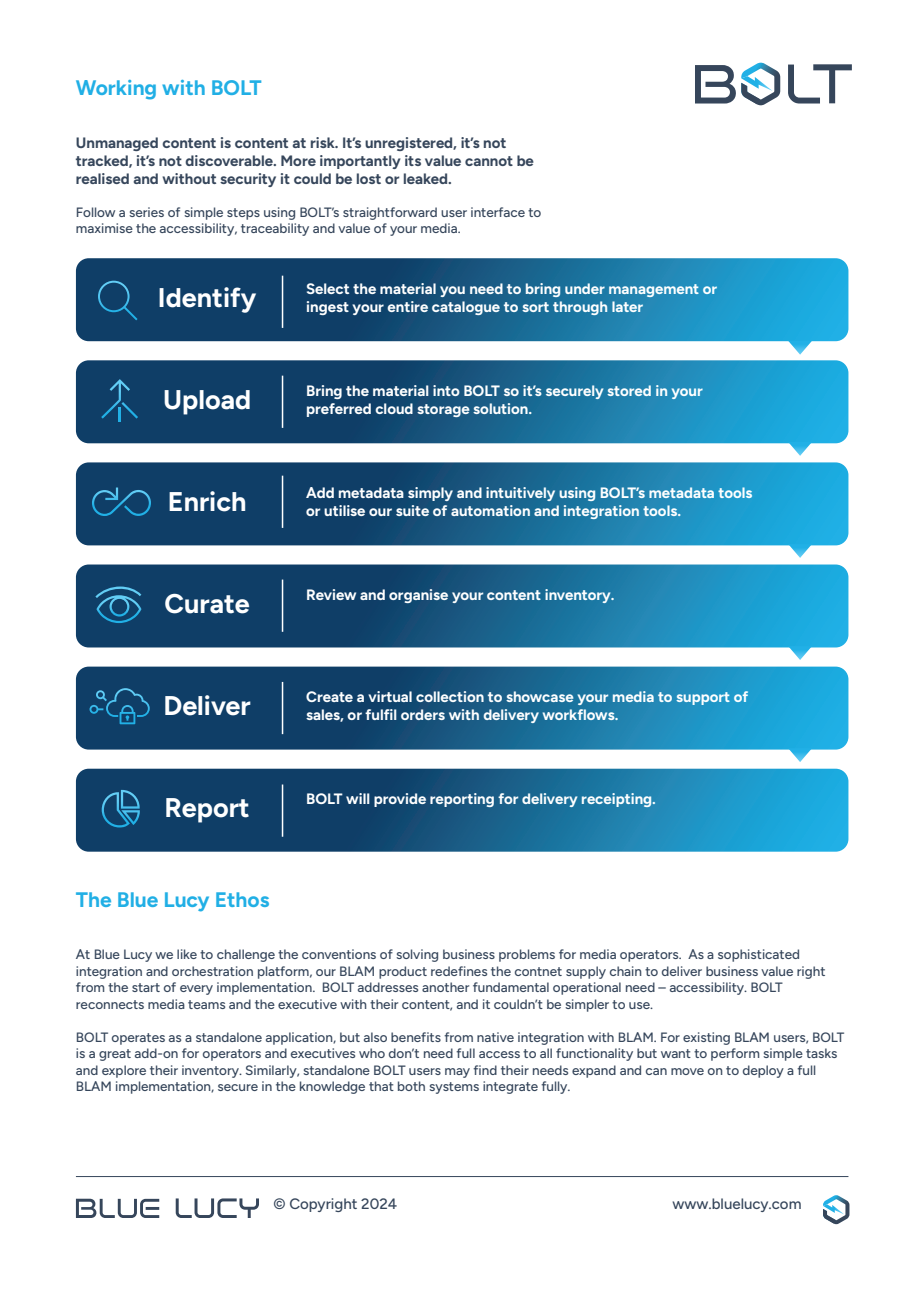
<style>
.page{position:relative;width:919px;height:1289px;background:#fff}
.page>*{position:absolute;margin:0;border:0;box-sizing:border-box;transform-origin:0 0}
.t1{font:700 27px "Figtree";color:#fff}
.t2{font:700 21px "Figtree";color:#21afe5}
.t3{font:700 15px/18px "Figtree";color:#fff}
.t4{font:700 15px/18px "Figtree";color:#36465b}
.t5{font:500 15px "Figtree";color:#36465b}
.t6{font:500 13.5px/16.5px "Figtree";color:#36465b}
</style>
<div class="page">
<svg style="left:788px;top:64px;width:63px;height:39px"></svg>
<svg style="left:695px;top:63px;width:85px;height:42px"></svg>
<svg style="left:823px;top:1195px;width:26px;height:29px"></svg>
<svg style="left:176px;top:1198px;width:83px;height:19px"></svg>
<svg style="left:76px;top:1198px;width:83px;height:19px"></svg>
<hr style="left:76px;top:1176px;width:772px;height:1px;background:#36465b">
<svg style="left:76px;top:360px;width:772px;height:83px;background:#176591"></svg>
<svg style="left:101px;top:379px;width:37px;height:39px"></svg>
<svg style="left:118px;top:407px;width:3px;height:14px"></svg>
<hr style="left:282px;top:375px;width:1px;height:53px;background:#fff">
<svg style="left:76px;top:462px;width:772px;height:83px;background:#186691"></svg>
<svg style="left:92px;top:487px;width:59px;height:29px;background:#185984"></svg>
<hr style="left:282px;top:475px;width:1px;height:53px;background:#fff">
<svg style="left:76px;top:564px;width:772px;height:83px;background:#186692"></svg>
<svg style="left:95px;top:585px;width:46px;height:38px;background:#1e608a"></svg>
<hr style="left:282px;top:579px;width:1px;height:52px;background:#fff">
<svg style="left:76px;top:666px;width:772px;height:83px;background:#186692"></svg>
<svg style="left:89px;top:688px;width:61px;height:36px;background:#175580"></svg>
<hr style="left:282px;top:682px;width:1px;height:52px;background:#fff">
<svg style="left:76px;top:768px;width:772px;height:83px;background:#186691"></svg>
<svg style="left:102px;top:789px;width:38px;height:38px"></svg>
<hr style="left:282px;top:784px;width:1px;height:52px;background:#fff">
<svg style="left:76px;top:258px;width:772px;height:83px;background:#176591"></svg>
<hr style="left:282px;top:276px;width:1px;height:52px;background:#fff">
<svg style="left:98px;top:281px;width:40px;height:39px;background:#164f79"></svg>
<svg style="left:788px;top:544px;width:24px;height:14px"></svg>
<svg style="left:788px;top:442px;width:24px;height:14px"></svg>
<svg style="left:788px;top:341px;width:24px;height:14px"></svg>
<svg style="left:788px;top:646px;width:24px;height:14px"></svg>
<svg style="left:788px;top:748px;width:24px;height:14px"></svg>
<h2 class="t2" style="left:76px;top:75px;width:187px">Working with BOLT</h2>
<p class="t4" style="left:76px;top:133px;width:459px">Unmanaged content is content at risk. It’s unregistered, it’s not tracked, it’s not discoverable. More importantly its value cannot be realised and without security it could be lost or leaked.</p>
<p class="t6" style="left:76px;top:204px;width:467px">Follow a series of simple steps using BOLT’s straightforward user interface to maximise the accessibility, traceability and value of your media.</p>
<h1 class="t1" style="left:158px;top:281px;width:100px">Identify</h1>
<p class="t3" style="left:306px;top:279px;width:412px">Select the material you need to bring under management or ingest your entire catalogue to sort through later</p>
<h1 class="t1" style="left:163px;top:383px;width:90px">Upload</h1>
<p class="t3" style="left:306px;top:381px;width:398px">Bring the material into BOLT so it’s securely stored in your preferred cloud storage solution.</p>
<h1 class="t1" style="left:168px;top:485px;width:80px">Enrich</h1>
<p class="t3" style="left:306px;top:483px;width:448px">Add metadata simply and intuitively using BOLT’s metadata tools or utilise our suite of automation and integration tools.</p>
<h1 class="t1" style="left:164px;top:587px;width:87px">Curate</h1>
<p class="t3" style="left:306px;top:585px;width:310px">Review and organise your content inventory.</p>
<h1 class="t1" style="left:163px;top:689px;width:89px">Deliver</h1>
<p class="t3" style="left:306px;top:687px;width:443px">Create a virtual collection to showcase your media to support of sales, or fulfil orders with delivery workflows.</p>
<h1 class="t1" style="left:164px;top:791px;width:87px">Report</h1>
<p class="t3" style="left:306px;top:789px;width:351px">BOLT will provide reporting for delivery receipting.</p>
<h2 class="t2" style="left:76px;top:887px;width:195px">The Blue Lucy Ethos</h2>
<p class="t6" style="left:76px;top:946px;width:751px">At Blue Lucy we like to challenge the conventions of solving business problems for media operators. As a sophisticated integration and orchestration platform, our BLAM product redefines the contnet supply chain to deliver business value right from the start of every implementation. BOLT addresses another fundamental operational need – accessibility. BOLT reconnects media teams and the executive with their content, and it couldn’t be simpler to use.</p>
<p class="t6" style="left:76px;top:1028px;width:770px">BOLT operates as a standalone application, but also benefits from native integration with BLAM. For existing BLAM users, BOLT is a great add-on for operators and executives who don’t need full access to all functionality but want to perform simple tasks and explore their inventory. Similarly, standalone BOLT users may find their needs expand and can move on to deploy a full BLAM implementation, secure in the knowledge that both systems integrate fully.</p>
<p class="t5" style="left:273px;top:1194px;width:125px">© Copyright 2024</p>
<p class="t5" style="left:672px;top:1194px;width:130px">www.bluelucy.com</p>
</div>
